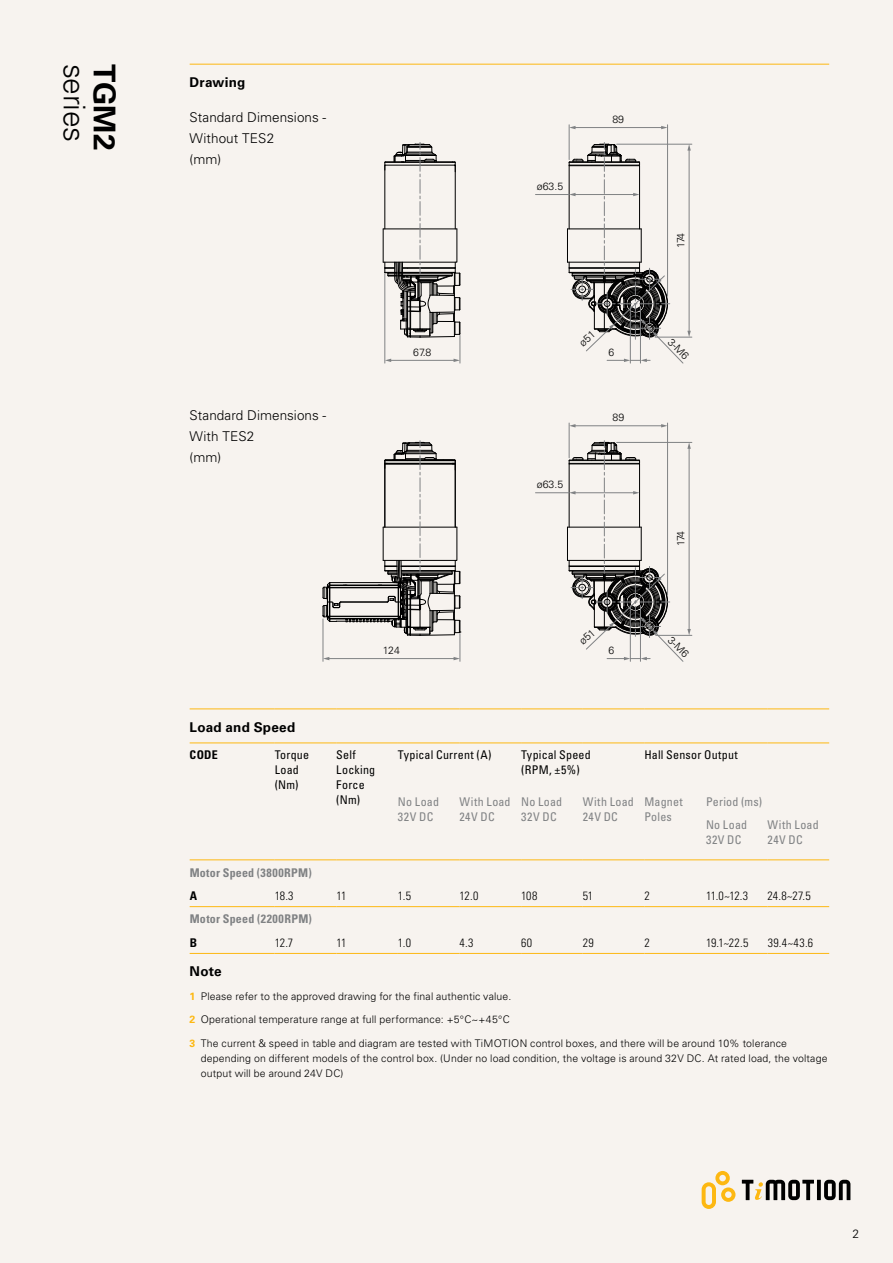
<style>
.page{position:relative;width:893px;height:1263px;background:#f7f3ef}
.page>*{position:absolute;margin:0;border:0;box-sizing:border-box;transform-origin:0 0}
.t1{font:300 30px "Univers LT Std";letter-spacing:-.015em;color:#000}
.t2{font:700 30px "Univers LT Std";color:#000}
.t3{font:300 13.5px/21px "Univers LT Std";letter-spacing:.005em;color:#000}
.t4{font:700 13.5px "Univers LT Std";letter-spacing:.015em;color:#000}
.t5{font:condensed 12px/15px "Univers LT Std";letter-spacing:.025em;color:#808284}
.t6{font:condensed 12px/15px "Univers LT Std";letter-spacing:.02em;color:#000}
.t7{font:300 condensed 12px "Univers LT Std";letter-spacing:-.015em;color:#000}
.t8{font:700 condensed 12px "Univers LT Std";letter-spacing:.025em;color:#808284}
.t9{font:700 condensed 12px "Univers LT Std";color:#000}
.t10{font:300 12px "Univers LT Std";color:#000}
.t11{font:300 10.5px/15px "Univers LT Std";letter-spacing:.015em;color:#000}
.s1{font-weight:700;color:#fdb812}
</style>
<div class="page">
<svg style="left:702px;top:1171px;width:33px;height:38px"></svg>
<svg style="left:817px;top:1180px;width:4px;height:20px"></svg>
<svg style="left:824px;top:1180px;width:26px;height:20px"></svg>
<svg style="left:742px;top:1180px;width:72px;height:20px"></svg>
<hr style="left:190px;top:64px;width:639px;height:1px;background:#fdb812">
<hr style="left:190px;top:708px;width:85px;height:1px;background:#fdb812">
<hr style="left:275px;top:708px;width:61px;height:1px;background:#fdb812">
<hr style="left:336px;top:708px;width:62px;height:1px;background:#fdb812">
<hr style="left:398px;top:708px;width:61px;height:1px;background:#fdb812">
<hr style="left:459px;top:708px;width:62px;height:1px;background:#fdb812">
<hr style="left:521px;top:708px;width:62px;height:1px;background:#fdb812">
<hr style="left:583px;top:708px;width:61px;height:1px;background:#fdb812">
<hr style="left:644px;top:708px;width:62px;height:1px;background:#fdb812">
<hr style="left:706px;top:708px;width:62px;height:1px;background:#fdb812">
<hr style="left:768px;top:708px;width:61px;height:1px;background:#fdb812">
<hr style="left:190px;top:743px;width:85px;height:1px;background:#fdb812">
<hr style="left:275px;top:743px;width:61px;height:1px;background:#fdb812">
<hr style="left:336px;top:743px;width:62px;height:1px;background:#fdb812">
<hr style="left:398px;top:743px;width:61px;height:1px;background:#fdb812">
<hr style="left:459px;top:743px;width:62px;height:1px;background:#fdb812">
<hr style="left:521px;top:743px;width:62px;height:1px;background:#fdb812">
<hr style="left:583px;top:743px;width:61px;height:1px;background:#fdb812">
<hr style="left:644px;top:743px;width:62px;height:1px;background:#fdb812">
<hr style="left:706px;top:743px;width:62px;height:1px;background:#fdb812">
<hr style="left:768px;top:743px;width:61px;height:1px;background:#fdb812">
<hr style="left:190px;top:860px;width:85px;height:1px;background:#fdb812">
<hr style="left:275px;top:860px;width:61px;height:1px;background:#fdb812">
<hr style="left:336px;top:860px;width:62px;height:1px;background:#fdb812">
<hr style="left:398px;top:860px;width:61px;height:1px;background:#fdb812">
<hr style="left:459px;top:860px;width:62px;height:1px;background:#fdb812">
<hr style="left:521px;top:860px;width:62px;height:1px;background:#fdb812">
<hr style="left:583px;top:860px;width:61px;height:1px;background:#fdb812">
<hr style="left:644px;top:860px;width:62px;height:1px;background:#fdb812">
<hr style="left:706px;top:860px;width:62px;height:1px;background:#fdb812">
<hr style="left:768px;top:860px;width:61px;height:1px;background:#fdb812">
<hr style="left:190px;top:906px;width:85px;height:1px;background:#fdb812">
<hr style="left:275px;top:906px;width:61px;height:1px;background:#fdb812">
<hr style="left:336px;top:906px;width:62px;height:1px;background:#fdb812">
<hr style="left:398px;top:906px;width:61px;height:1px;background:#fdb812">
<hr style="left:459px;top:906px;width:62px;height:1px;background:#fdb812">
<hr style="left:521px;top:906px;width:62px;height:1px;background:#fdb812">
<hr style="left:583px;top:906px;width:61px;height:1px;background:#fdb812">
<hr style="left:644px;top:906px;width:62px;height:1px;background:#fdb812">
<hr style="left:706px;top:906px;width:62px;height:1px;background:#fdb812">
<hr style="left:768px;top:906px;width:61px;height:1px;background:#fdb812">
<hr style="left:190px;top:953px;width:85px;height:1px;background:#fdb812">
<hr style="left:275px;top:953px;width:61px;height:1px;background:#fdb812">
<hr style="left:336px;top:953px;width:62px;height:1px;background:#fdb812">
<hr style="left:398px;top:953px;width:61px;height:1px;background:#fdb812">
<hr style="left:459px;top:953px;width:62px;height:1px;background:#fdb812">
<hr style="left:521px;top:953px;width:62px;height:1px;background:#fdb812">
<hr style="left:583px;top:953px;width:61px;height:1px;background:#fdb812">
<hr style="left:644px;top:953px;width:62px;height:1px;background:#fdb812">
<hr style="left:706px;top:953px;width:62px;height:1px;background:#fdb812">
<hr style="left:768px;top:953px;width:61px;height:1px;background:#fdb812">
<hr style="left:617px;top:442px;width:75px;height:1px;background:#808284">
<hr style="left:656px;top:635px;width:36px;height:1px;background:#808284">
<hr style="left:667px;top:423px;width:1px;height:172px;background:#808284">
<hr style="left:569px;top:423px;width:1px;height:35px;background:#808284">
<hr style="left:535px;top:492px;width:34px;height:1px;background:#808284">
<svg style="left:323px;top:441px;width:138px;height:220px"></svg>
<hr style="left:574px;top:425px;width:88px;height:1px;background:#808284">
<svg style="left:661px;top:424px;width:6px;height:3px"></svg>
<svg style="left:569px;top:424px;width:6px;height:3px"></svg>
<hr style="left:617px;top:144px;width:75px;height:1px;background:#808284">
<hr style="left:655px;top:337px;width:37px;height:1px;background:#808284">
<hr style="left:667px;top:125px;width:1px;height:171px;background:#808284">
<hr style="left:569px;top:125px;width:1px;height:35px;background:#808284">
<hr style="left:535px;top:194px;width:34px;height:1px;background:#808284">
<svg style="left:383px;top:142px;width:78px;height:221px"></svg>
<hr style="left:574px;top:127px;width:88px;height:1px;background:#808284">
<svg style="left:661px;top:126px;width:6px;height:3px"></svg>
<svg style="left:569px;top:126px;width:6px;height:3px"></svg>
<svg style="left:564px;top:441px;width:127px;height:221px"></svg>
<svg style="left:567px;top:142px;width:124px;height:222px"></svg>
<h1 class="t1" style="left:92px;top:64px;width:80px;rotate:90deg">series</h1>
<h1 class="t2" style="left:122px;top:64px;width:88px;rotate:90deg">TGM2</h1>
<p class="t4" style="left:190px;top:74px;width:57px">Drawing</p>
<p class="t3" style="left:190px;top:107px;width:138px">Standard Dimensions -<br>Without TES2<br>(mm)</p>
<p class="t3" style="left:190px;top:405px;width:138px">Standard Dimensions -<br>With TES2<br>(mm)</p>
<p class="t11" style="left:537px;top:179px;width:28px">ø63.5</p>
<p class="t11" style="left:612px;top:112px;width:13px">89</p>
<p class="t11" style="left:673px;top:248px;width:17px;rotate:-90deg">174</p>
<p class="t11" style="left:413px;top:344px;width:20px">67.8</p>
<p class="t11" style="left:609px;top:344px;width:7px">6</p>
<p class="t11" style="left:537px;top:477px;width:28px">ø63.5</p>
<p class="t11" style="left:612px;top:410px;width:13px">89</p>
<p class="t11" style="left:675px;top:335px;width:26px;rotate:45deg">3-M6</p>
<p class="t11" style="left:673px;top:546px;width:17px;rotate:-90deg">174</p>
<p class="t11" style="left:383px;top:643px;width:18px">124</p>
<p class="t11" style="left:609px;top:643px;width:7px">6</p>
<p class="t11" style="left:675px;top:633px;width:26px;rotate:45deg">3-M6</p>
<p class="t4" style="left:190px;top:719px;width:107px">Load and Speed</p>
<p class="t9" style="left:190px;top:748px;width:30px">CODE</p>
<p class="t6" style="left:275px;top:747px;width:36px">Torque<br>Load (Nm)</p>
<p class="t6" style="left:336px;top:747px;width:40px">Self<br>Locking<br>Force (Nm)</p>
<p class="t6" style="left:398px;top:747px;width:95px">Typical Current (A)</p>
<p class="t6" style="left:521px;top:747px;width:71px">Typical Speed (RPM, ±5%)</p>
<p class="t6" style="left:644px;top:747px;width:95px">Hall Sensor Output</p>
<p class="t5" style="left:398px;top:794px;width:43px">No Load<br>32V DC</p>
<p class="t5" style="left:460px;top:794px;width:53px">With Load<br>24V DC</p>
<p class="t5" style="left:521px;top:794px;width:43px">No Load<br>32V DC</p>
<p class="t5" style="left:583px;top:794px;width:53px">With Load<br>24V DC</p>
<p class="t5" style="left:644px;top:794px;width:40px">Magnet<br>Poles</p>
<p class="t5" style="left:706px;top:790px;width:58px;line-height:23.4px">Period (ms)<br>No Load</p>
<p class="t5" style="left:706px;top:832px;width:37px">32V DC</p>
<p class="t5" style="left:768px;top:817px;width:53px">With Load<br>24V DC</p>
<p class="t8" style="left:190px;top:865px;width:124px">Motor Speed (3800RPM)</p>
<p class="t9" style="left:190px;top:888px;width:9px">A</p>
<p class="t7" style="left:275px;top:888px;width:20px">18.3</p>
<p class="t7" style="left:336px;top:888px;width:12px">11</p>
<p class="t7" style="left:398px;top:888px;width:15px">1.5</p>
<p class="t7" style="left:460px;top:888px;width:20px">12.0</p>
<p class="t7" style="left:521px;top:888px;width:18px">108</p>
<p class="t7" style="left:583px;top:888px;width:12px">51</p>
<p class="t7" style="left:644px;top:888px;width:7px">2</p>
<p class="t7" style="left:706px;top:888px;width:44px">11.0~12.3</p>
<p class="t7" style="left:768px;top:888px;width:45px">24.8~27.5</p>
<p class="t8" style="left:190px;top:912px;width:124px">Motor Speed (2200RPM)</p>
<p class="t9" style="left:190px;top:935px;width:9px">B</p>
<p class="t7" style="left:275px;top:935px;width:20px">12.7</p>
<p class="t7" style="left:336px;top:935px;width:12px">11</p>
<p class="t7" style="left:398px;top:935px;width:15px">1.0</p>
<p class="t7" style="left:460px;top:935px;width:15px">4.3</p>
<p class="t7" style="left:521px;top:935px;width:13px">60</p>
<p class="t7" style="left:583px;top:935px;width:13px">29</p>
<p class="t7" style="left:644px;top:935px;width:7px">2</p>
<p class="t7" style="left:706px;top:935px;width:44px">19.1~22.5</p>
<p class="t7" style="left:768px;top:935px;width:47px">39.4~43.6</p>
<p class="t4" style="left:190px;top:963px;width:34px">Note</p>
<p class="t11" style="left:190px;top:988px;width:323px"><span class="s1">1</span> Please refer to the approved drawing for the final authentic value.</p>
<p class="t11" style="left:190px;top:1012px;width:322px"><span class="s1">2</span> Operational temperature range at full performance: +5°C~+45°C</p>
<p class="t11" style="left:201px;top:1035px;width:628px;text-indent:-11px"><span class="s1">3</span> The current &amp; speed in table and diagram are tested with TiMOTION control boxes, and there will be around 10% tolerance depending on different models of the control box. (Under no load condition, the voltage is around 32V DC. At rated load, the voltage output will be around 24V DC)</p>
<p class="t10" style="left:852px;top:1226px;width:8px">2</p>
</div>
